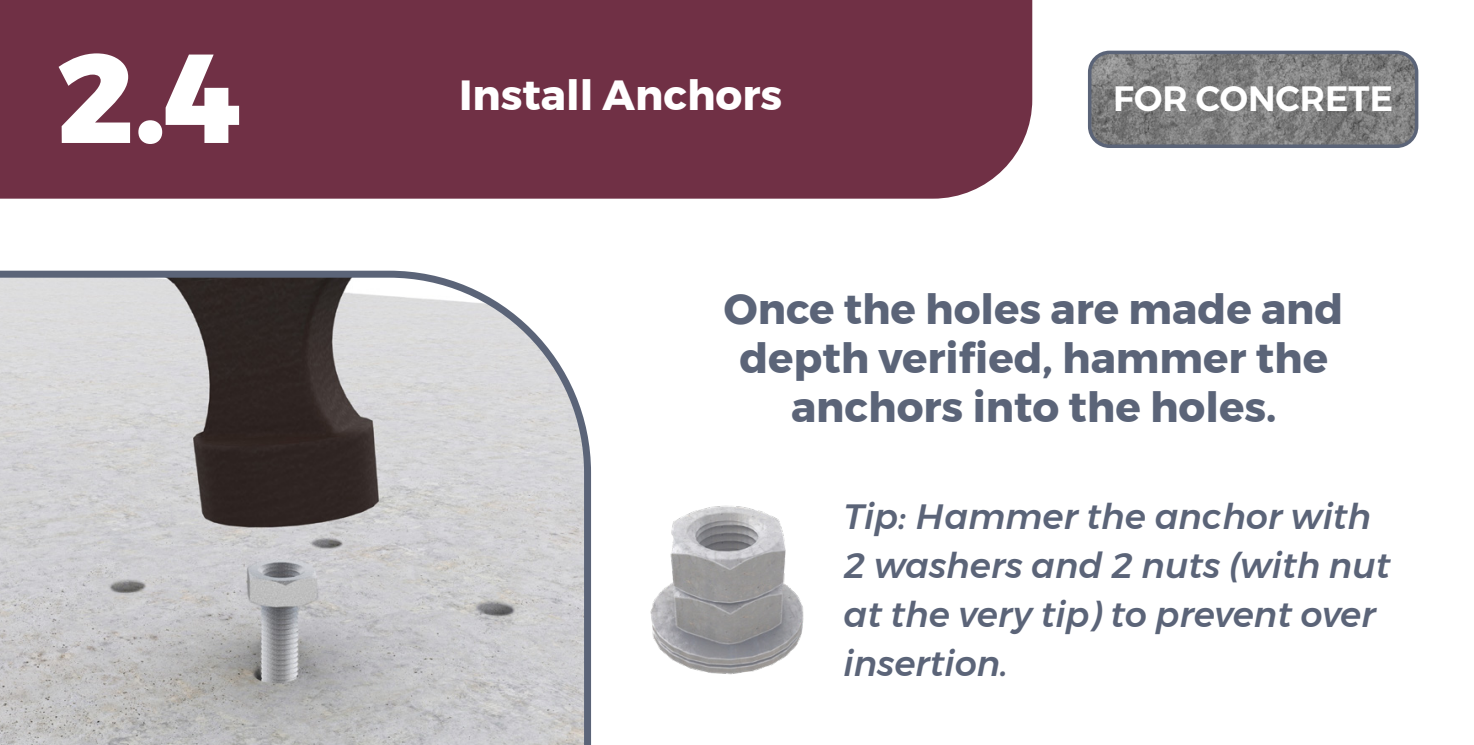
<style>
.page{position:relative;width:1474px;height:745px;background:#fff}
.page>*{position:absolute;margin:0;border:0;box-sizing:border-box;transform-origin:0 0}
.t1{font:800 126px "Montserrat";color:#fff}
.t2{font:700 42px/49px "Montserrat";color:#5b6478;text-align:center}
.t3{font:700 42px "Montserrat";color:#fff}
.t4{font:italic 500 35px/49px "Montserrat";color:#5b6478}
.t5{font:600 35px "Montserrat";color:#fff}
</style>
<div class="page">
<div style="left:0;top:0;width:1032px;height:198px;background:#703045"></div>
<img style="left:650px;top:505px;width:154px;height:170px">
<img style="left:1092px;top:52px;width:323px;height:91px">
<div style="left:1087px;top:51px;width:331px;height:97px;border:4px solid #5b6478;border-radius:20px"></div>
<svg style="left:0;top:270px;width:591px;height:474px;background:#b5b3b4"></svg>
<p class="t1" style="left:57px;top:-4px;width:188px">2.4</p>
<p class="t3" style="left:459px;top:62px;width:325px">Install Anchors</p>
<p class="t5" style="left:1113px;top:71px;width:281px">FOR CONCRETE</p>
<p class="t2" style="left:724px;top:284px;width:621px">Once the holes are made and depth verified, hammer the anchors into the holes.</p>
<p class="t4" style="left:843px;top:491px;width:548px">Tip: Hammer the anchor with<br>2 washers and 2 nuts (with nut at the very tip) to prevent over insertion.</p>
</div>
